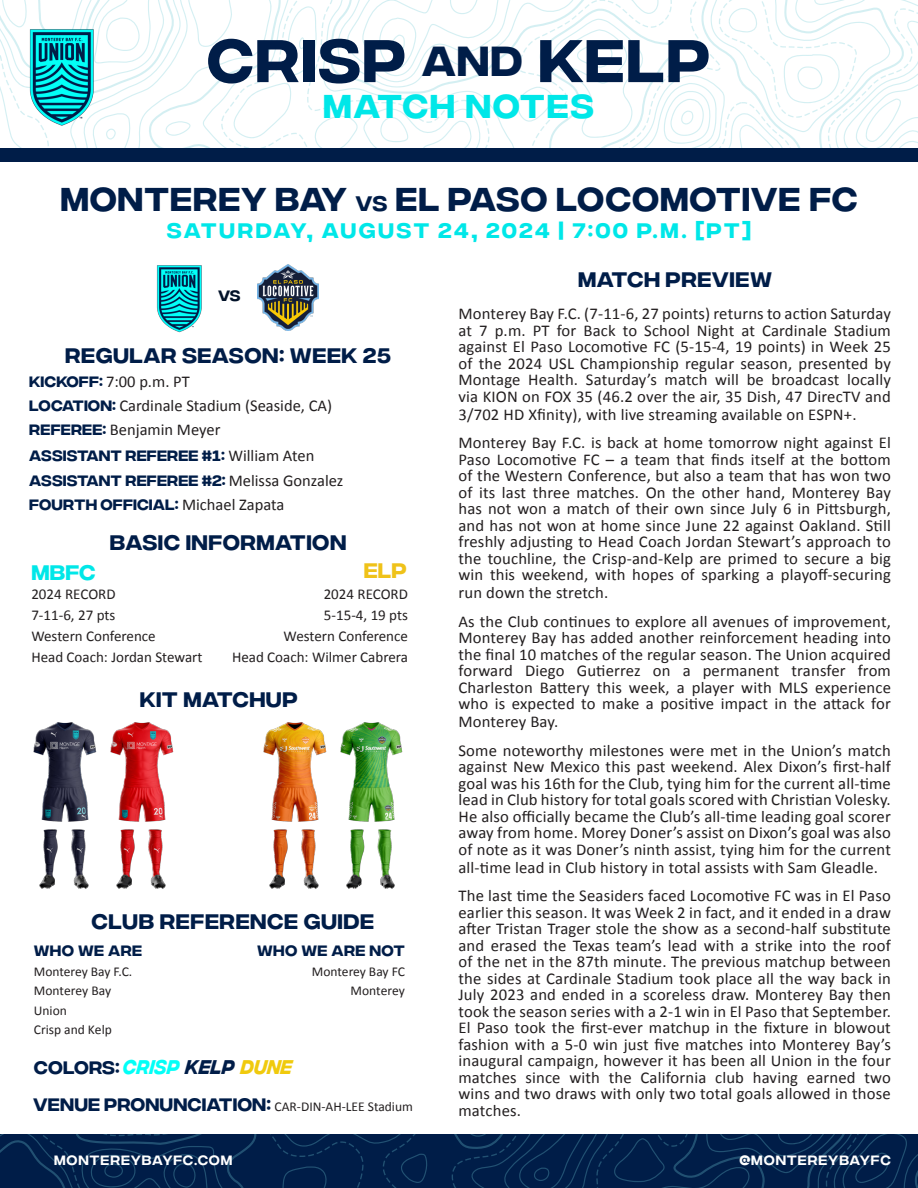
<style>
.page{position:relative;width:918px;height:1188px;background:#fff}
.page>*{position:absolute;margin:0;border:0;box-sizing:border-box;transform-origin:0 0}
.t1{font:500 60px "Integral CF";letter-spacing:.025em;color:#001d48}
.t2{font:500 33px "Integral CF";letter-spacing:.025em;color:#001d48}
.t3{font:500 33px "Integral CF";letter-spacing:.05em;color:#00e7e8}
.t4{font:500 21px "Integral CF";letter-spacing:.025em;color:#001d48}
.t5{font:500 21px "Integral CF";letter-spacing:.09em;color:#00e7e8}
.t6{font:500 21px "Integral CF";color:#efc219}
.t7{font:500 18px "Integral CF";letter-spacing:.01em;color:#001d48}
.BODY_COPY{font:16.5px/16.5px "Calibri";letter-spacing:.01em;color:#231f20;text-align:justify}
.t8{font:15px "Calibri";color:#231f20}
.t9{font:500 15px "Integral CF";letter-spacing:.01em;color:#001d48}
.t10{font:500 15px "Integral CF";color:#021229}
.t11{font:13.5px "Calibri";color:#231f20}
.t12{font:13.5px "Integral CF";letter-spacing:.06em;color:#fff}
.s1{font-size:42px}
.s2{font-size:21px}
.s3{font-family:"Integral CF";font-weight:500;font-size:15px;color:#001d48}
.s4{font-family:"Calibri";font-weight:400;font-size:16.5px;color:#231f20}
.s5{font-weight:600;font-style:italic;font-size:19.8px;color:#03fff7}
.s6{font-weight:600;font-style:italic;font-size:19.8px}
.s7{font-weight:600;font-style:italic;font-size:19.8px;color:#f0ca0d}
.s8{font-family:"Integral CF";font-weight:500;font-size:18px;color:#001d48}
</style>
<div class="page">
<svg style="left:0;top:1134px;width:918px;height:54px;background:#03214b"></svg>
<svg style="left:0;top:0;width:918px;height:148px"></svg>
<div style="left:0;top:148px;width:918px;height:14px;background:#001d48"></div>
<img style="left:28px;top:26px;width:69px;height:101px">
<img style="left:157px;top:265px;width:45px;height:67px">
<img style="left:258px;top:264px;width:61px;height:66px">
<img style="left:33px;top:722px;width:64px;height:167px">
<img style="left:110px;top:722px;width:64px;height:167px">
<img style="left:263px;top:722px;width:64px;height:167px">
<img style="left:340px;top:722px;width:63px;height:167px">
<p class="t1" style="left:207px;top:28px;width:505px">CRISP <span class="s1">and</span> KELP</p>
<p class="t3" style="left:323px;top:88px;width:272px">MATCH NOTES</p>
<p class="t2" style="left:60px;top:181px;width:799px">MONTEREY BAY <span class="s2">VS</span> EL PASO LOCOMOTIVE FC</p>
<p class="t5" style="left:167px;top:219px;width:586px">SATURDAY, AUGUST 24, 2024 | 7:00 P.M. [PT]</p>
<p class="t10" style="left:218px;top:287px;width:24px">VS</p>
<p class="t4" style="left:65px;top:344px;width:327px">REGULAR SEASON: WEEK 25</p>
<p class="BODY_COPY" style="left:29px;top:373px;width:162px"><span class="s3">KICKOFF:</span> 7:00 p.m. PT</p>
<p class="BODY_COPY" style="left:29px;top:397px;width:304px"><span class="s3">LOCATION:</span> Cardinale Stadium (Seaside, CA)</p>
<p class="BODY_COPY" style="left:29px;top:421px;width:193px"><span class="s3">REFEREE:</span> Benjamin Meyer</p>
<p class="t9" style="left:29px;top:447px;width:287px">ASSISTANT REFEREE #1: <span class="s4">William Aten</span></p>
<p class="t9" style="left:29px;top:473px;width:316px">ASSISTANT REFEREE #2: <span class="s4">Melissa Gonzalez</span></p>
<p class="t9" style="left:29px;top:497px;width:257px">FOURTH OFFICIAL: <span class="s4">Michael Zapata</span></p>
<p class="t4" style="left:110px;top:531px;width:238px">BASIC INFORMATION</p>
<p class="t5" style="left:32px;top:561px;width:65px">MBFC</p>
<p class="t6" style="left:364px;top:559px;width:44px">ELP</p>
<p class="t8" style="left:31px;top:584px;width:86px">2024 RECORD</p>
<p class="t8" style="left:31px;top:605px;width:86px">7-11-6, 27 pts</p>
<p class="t8" style="left:31px;top:626px;width:126px">Western Conference</p>
<p class="t8" style="left:31px;top:647px;width:173px">Head Coach: Jordan Stewart</p>
<p class="t8" style="left:324px;top:583px;width:86px">2024 RECORD</p>
<p class="t8" style="left:324px;top:604px;width:86px">5-15-4, 19 pts</p>
<p class="t8" style="left:284px;top:625px;width:126px">Western Conference</p>
<p class="t8" style="left:232px;top:646px;width:177px">Head Coach: Wilmer Cabrera</p>
<p class="t4" style="left:140px;top:688px;width:159px">KIT MATCHUP</p>
<p class="t4" style="left:91px;top:910px;width:284px">CLUB REFERENCE GUIDE</p>
<p class="t9" style="left:257px;top:942px;width:149px">WHO WE ARE NOT</p>
<p class="t11" style="left:312px;top:962px;width:95px">Monterey Bay FC</p>
<p class="t11" style="left:350px;top:981px;width:56px">Monterey</p>
<p class="t9" style="left:34px;top:942px;width:110px">WHO WE ARE</p>
<p class="t11" style="left:34px;top:962px;width:100px">Monterey Bay F.C.</p>
<p class="t11" style="left:34px;top:981px;width:79px">Monterey Bay</p>
<p class="t11" style="left:34px;top:1001px;width:35px">Union</p>
<p class="t11" style="left:34px;top:1020px;width:80px">Crisp and Kelp</p>
<p class="t7" style="left:34px;top:1058px;width:260px">COLORS: <span class="s5">CRISP</span> <span class="s6">KELP</span> <span class="s7">DUNE</span></p>
<p class="t11" style="left:33px;top:1097px;width:381px"><span class="s8">VENUE PRONUNCIATION:</span> CAR-DIN-AH-LEE Stadium</p>
<p class="t4" style="left:578px;top:268px;width:195px">MATCH PREVIEW</p>
<p class="BODY_COPY" style="left:459px;top:305px;width:434px">Monterey Bay F.C. (7-11-6, 27 points) returns to action Saturday at 7 p.m. PT for Back to School Night at Cardinale Stadium against El Paso Locomotive FC (5-15-4, 19 points) in Week 25 of the 2024 USL Championship regular season, presented by Montage Health. Saturday’s match will be broadcast locally via KION on FOX 35 (46.2 over the air, 35 Dish, 47 DirecTV and</p>
<p class="BODY_COPY" style="left:459px;top:405px;width:400px">3/702 HD Xfinity), with live streaming available on ESPN+.</p>
<p class="BODY_COPY" style="left:459px;top:434px;width:434px">Monterey Bay F.C. is back at home tomorrow night against El Paso Locomotive FC – a team that finds itself at the bottom of the Western Conference, but also a team that has won two of its last three matches. On the other hand, Monterey Bay has not won a match of their own since July 6 in Pittsburgh, and has not won at home since June 22 against Oakland. Still freshly adjusting to Head Coach Jordan Stewart’s approach to the touchline, the Crisp-and-Kelp are primed to secure a big win this weekend, with hopes of sparking a playoff-securing</p>
<p class="BODY_COPY" style="left:459px;top:584px;width:151px">run down the stretch.</p>
<p class="BODY_COPY" style="left:459px;top:612px;width:434px">As the Club continues to explore all avenues of improvement, Monterey Bay has added another reinforcement heading into the final 10 matches of the regular season. The Union acquired forward Diego Gutierrez on a permanent transfer from Charleston Battery this week, a player with MLS experience who is expected to make a positive impact in the attack for</p>
<p class="BODY_COPY" style="left:459px;top:713px;width:101px">Monterey Bay.</p>
<p class="BODY_COPY" style="left:459px;top:741px;width:434px">Some noteworthy milestones were met in the Union’s match against New Mexico this past weekend. Alex Dixon’s first-half goal was his 16th for the Club, tying him for the current all-time lead in Club history for total goals scored with Christian Volesky.<br>He also officially became the Club’s all-time leading goal scorer away from home. Morey Doner’s assist on Dixon’s goal was also of note as it was Doner’s ninth assist, tying him for the current</p>
<p class="BODY_COPY" style="left:459px;top:858px;width:421px">all-time lead in Club history in total assists with Sam Gleadle.</p>
<p class="BODY_COPY" style="left:459px;top:887px;width:434px">The last time the Seasiders faced Locomotive FC was in El Paso earlier this season. It was Week 2 in fact, and it ended in a draw after Tristan Trager stole the show as a second-half substitute and erased the Texas team’s lead with a strike into the roof of the net in the 87th minute. The previous matchup between the sides at Cardinale Stadium took place all the way back in July 2023 and ended in a scoreless draw. Monterey Bay then took the season series with a 2-1 win in El Paso that September.<br>El Paso took the first-ever matchup in the fixture in blowout fashion with a 5-0 win just five matches into Monterey Bay’s inaugural campaign, however it has been all Union in the four matches since with the California club having earned two wins and two draws with only two total goals allowed in those matches.</p>
<p class="t12" style="left:54px;top:1153px;width:180px">MONTEREYBAYFC.COM</p>
<p class="t12" style="left:739px;top:1153px;width:153px">@MONTEREYBAYFC</p>
</div>
